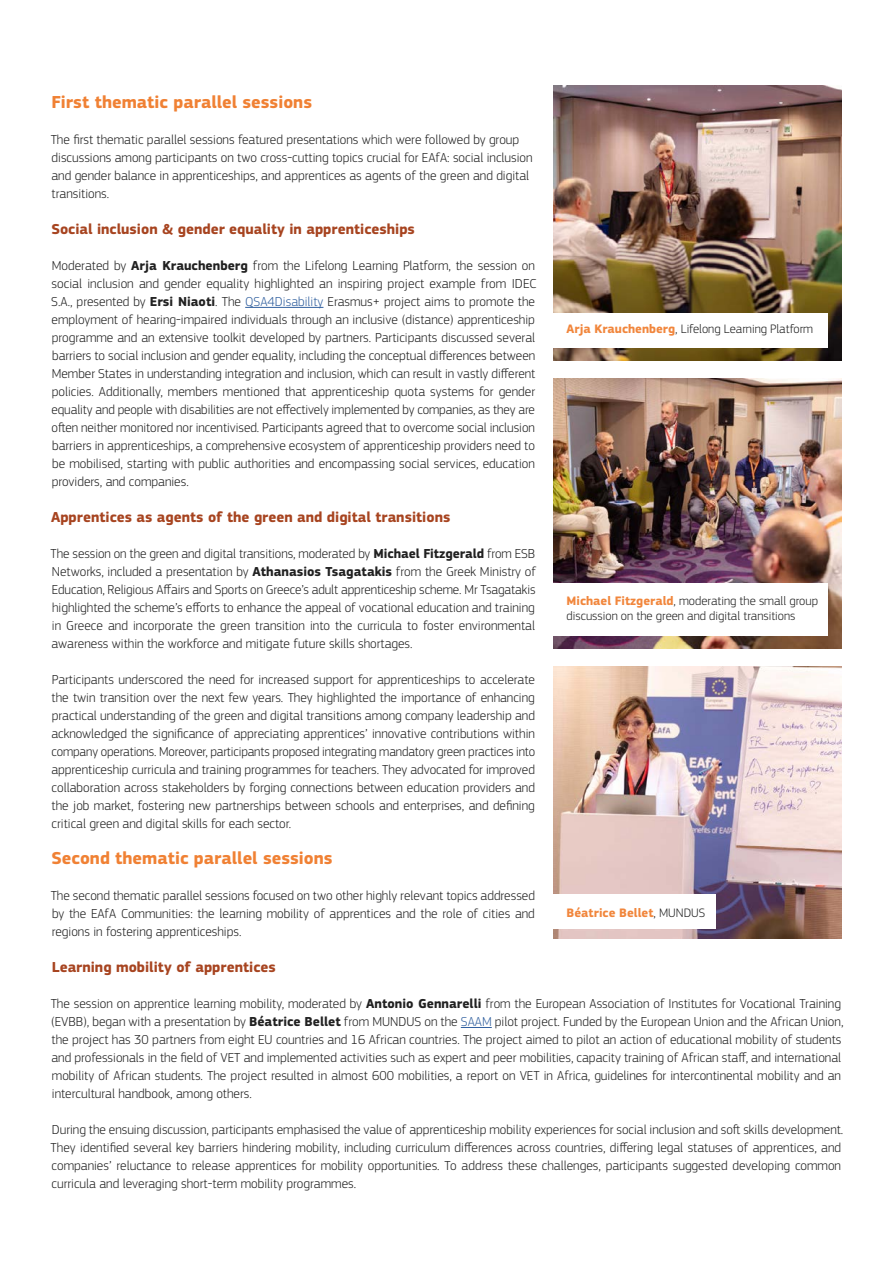
<style>
.page{position:relative;width:893px;height:1263px;background:#fff}
.page>*{position:absolute;margin:0;border:0;box-sizing:border-box;transform-origin:0 0}
.t1{font:700 18px "EC Square Sans Pro";color:#f08134}
.t2{font:700 15px "EC Square Sans Pro";color:#a74420}
.Body_Copy{font:300 13.5px/18px "EC Square Sans Pro";color:#212121}
.t3{font:300 12.75px/15px "EC Square Sans Pro";color:#212121}
.t4{font:700 12.75px "EC Square Sans Pro";color:#f1863c}
.s1{font-weight:700}
.s2{color:#31609f}
.s3{font-weight:700;color:#f1863c}
.s4{font-weight:300;color:#212121}
</style>
<div class="page">
<hr style="left:245px;top:307px;width:78px;height:1px;background:#31609f">
<hr style="left:461px;top:1027px;width:31px;height:1px;background:#31609f">
<img style="left:553px;top:85px;width:289px;height:275px">
<img style="left:553px;top:378px;width:289px;height:270px">
<img style="left:553px;top:666px;width:289px;height:272px">
<div style="left:546px;top:313px;width:281px;height:34px;background:#fff"></div>
<div style="left:546px;top:895px;width:170px;height:34px;background:#fff"></div>
<div style="left:546px;top:583px;width:282px;height:52px;background:#fff"></div>
<h2 class="t1" style="left:52px;top:91px;width:262px">First thematic parallel sessions</h2>
<h2 class="Body_Copy" style="left:51px;top:130px;width:483px">The first thematic parallel sessions featured presentations which were followed by group discussions among participants on two cross-cutting topics crucial for EAfA: social inclusion and gender balance in apprenticeships, and apprentices as agents of the green and digital transitions.</h2>
<h2 class="t2" style="left:51px;top:220px;width:365px">Social inclusion &amp; gender equality in apprenticeships</h2>
<p class="Body_Copy" style="left:51px;top:256px;width:487px">Moderated by <span class="s1">Arja Krauchenberg</span> from the Lifelong Learning Platform, the session on social inclusion and gender equality highlighted an inspiring project example from IDEC S.A., presented by <span class="s1">Ersi Niaoti</span>. The <span class="s2">QSA4Disability</span> Erasmus+ project aims to promote the employment of hearing-impaired individuals through an inclusive (distance) apprenticeship programme and an extensive toolkit developed by partners. Participants discussed several barriers to social inclusion and gender equality, including the conceptual differences between Member States in understanding integration and inclusion, which can result in vastly different policies. Additionally, members mentioned that apprenticeship quota systems for gender equality and people with disabilities are not effectively implemented by companies, as they are often neither monitored nor incentivised. Participants agreed that to overcome social inclusion barriers in apprenticeships, a comprehensive ecosystem of apprenticeship providers need to be mobilised, starting with public authorities and encompassing social services, education providers, and companies.</p>
<h2 class="t2" style="left:51px;top:508px;width:401px">Apprentices as agents of the green and digital transitions</h2>
<p class="Body_Copy" style="left:51px;top:544px;width:487px;text-align:justify">The session on the green and digital transitions, moderated by <span class="s1">Michael Fitzgerald</span> from ESB Networks, included a presentation by <span class="s1">Athanasios Tsagatakis</span> from the Greek Ministry of Education, Religious Affairs and Sports on Greece’s adult apprenticeship scheme. Mr Tsagatakis highlighted the scheme’s efforts to enhance the appeal of vocational education and training in Greece and incorporate the green transition into the curricula to foster environmental awareness within the workforce and mitigate future skills shortages.</p>
<p class="Body_Copy" style="left:51px;top:670px;width:485px;text-align:justify">Participants underscored the need for increased support for apprenticeships to accelerate the twin transition over the next few years. They highlighted the importance of enhancing practical understanding of the green and digital transitions among company leadership and acknowledged the significance of appreciating apprentices’ innovative contributions within company operations. Moreover, participants proposed integrating mandatory green practices into apprenticeship curricula and training programmes for teachers. They advocated for improved collaboration across stakeholders by forging connections between education providers and the job market, fostering new partnerships between schools and enterprises, and defining critical green and digital skills for each sector.</p>
<h2 class="t1" style="left:51px;top:847px;width:283px">Second thematic parallel sessions</h2>
<p class="Body_Copy" style="left:51px;top:886px;width:486px;text-align:justify">The second thematic parallel sessions focused on two other highly relevant topics addressed by the EAfA Communities: the learning mobility of apprentices and the role of cities and regions in fostering apprenticeships.</p>
<h2 class="t2" style="left:52px;top:958px;width:226px">Learning mobility of apprentices</h2>
<p class="Body_Copy" style="left:51px;top:994px;width:794px">The session on apprentice learning mobility, moderated by <span class="s1">Antonio Gennarelli</span> from the European Association of Institutes for Vocational Training (EVBB), began with a presentation by <span class="s1">Béatrice Bellet</span> from MUNDUS on the <span class="s2">SAAM</span> pilot project. Funded by the European Union and the African Union, the project has 30 partners from eight EU countries and 16 African countries. The project aimed to pilot an action of educational mobility of students and professionals in the field of VET and implemented activities such as expert and peer mobilities, capacity training of African staff, and international mobility of African students. The project resulted in almost 600 mobilities, a report on VET in Africa, guidelines for intercontinental mobility and an intercultural handbook, among others.</p>
<p class="Body_Copy" style="left:51px;top:1120px;width:794px">During the ensuing discussion, participants emphasised the value of apprenticeship mobility experiences for social inclusion and soft skills development.<br>They identified several key barriers hindering mobility, including curriculum differences across countries, differing legal statuses of apprentices, and companies’ reluctance to release apprentices for mobility opportunities. To address these challenges, participants suggested developing common curricula and leveraging short-term mobility programmes.</p>
<p class="t3" style="left:567px;top:321px;width:248px"><span class="s3">Arja Krauchenberg</span>, Lifelong Learning Platform</p>
<p class="t3" style="left:567px;top:593px;width:253px"><span class="s3">Michael Fitzgerald</span>, moderating the small group discussion on the green and digital transitions</p>
<p class="t4" style="left:567px;top:905px;width:140px">Béatrice Bellet<span class="s4">, MUNDUS</span></p>
</div>
